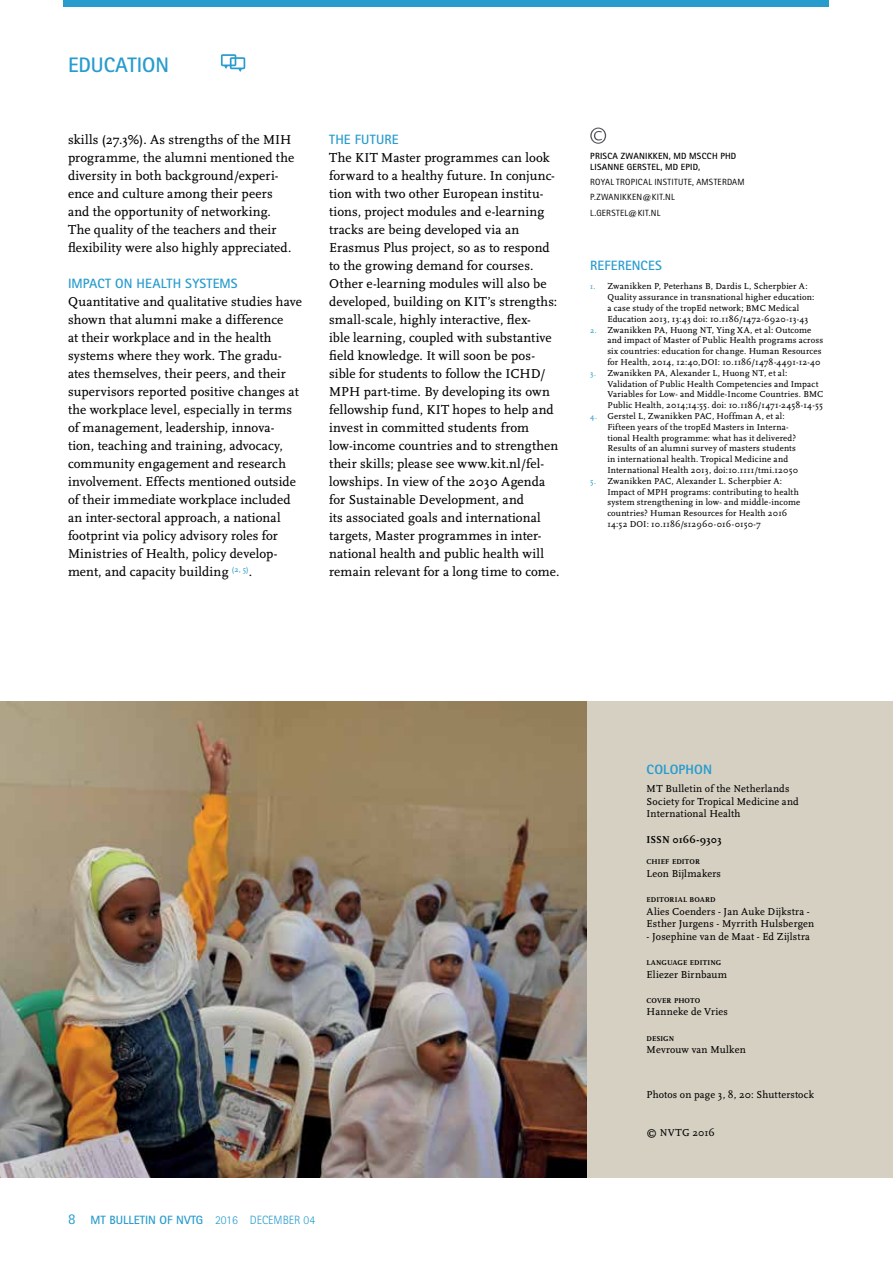
<style>
.page{position:relative;width:893px;height:1263px;background:#fff}
.page>*{position:absolute;margin:0;border:0;box-sizing:border-box;transform-origin:0 0}
.t1{font:700 21px "Rotis Sans Serif";color:#299cce}
.t2{font:13.5px/18px "AD Scala Romein";letter-spacing:.01em;color:#000}
.t3{font:700 13.5px "Rotis Sans Serif";letter-spacing:.01em;color:#299cce}
.t4{font:800 13.5px "Rotis Sans Serif";letter-spacing:.01em;color:#299cce}
.t5{font:700 12px "Rotis Sans Serif";color:#299cce}
.t6{font:10.5px/12.6px "AD Scala Romein";letter-spacing:.015em;color:#000}
.t7{font:700 10.5px "AD Scala";color:#000}
.t8{font:9px/10.8px "AD Scala Romein";letter-spacing:.02em;color:#000}
.t9{font:9px/15px "Rotis Sans Serif";letter-spacing:.03em;color:#000}
.t10{font:700 9px/10.8px "Rotis Sans Serif";letter-spacing:.025em;color:#000}
.t11{font:700 7.35px "AD Scala";letter-spacing:.015em;color:#000}
.s1{font-size:7.8px;color:#299cce}
.s2{font-weight:400;font-size:15px}
.s3{font-weight:300}
</style>
<div class="page">
<div style="left:64px;top:0;width:765px;height:7px;background:#299cce"></div>
<svg style="left:221px;top:54px;width:24px;height:18px"></svg>
<svg style="left:590px;top:128px;width:16px;height:16px"></svg>
<div style="left:586px;top:702px;width:307px;height:476px;background:#d6d0c2"></div>
<img style="left:0;top:702px;width:586px;height:476px">
<h1 class="t1" style="left:68px;top:52px;width:103px">EDUCATION</h1>
<p class="t2" style="left:68px;top:131px;width:228px">skills (27.3%). As strengths of the MIH programme, the alumni mentioned the diversity in both background/experi&shy;ence and culture among their peers and the opportunity of networking.<br>The quality of the teachers and their flexibility were also highly appreciated.</p>
<p class="t3" style="left:68px;top:275px;width:171px">IMPACT ON HEALTH SYSTEMS</p>
<p class="t2" style="left:68px;top:293px;width:235px">Quantitative and qualitative studies have shown that alumni make a difference<br>at their workplace and in the health systems where they work. The gradu&shy;ates themselves, their peers, and their supervisors reported positive changes at the workplace level, especially in terms of management, leadership, innova&shy;tion, teaching and training, advocacy, community engagement and research involvement. Effects mentioned outside of their immediate workplace included an inter-sectoral approach, a national footprint via policy advisory roles for Ministries of Health, policy develop&shy;ment, and capacity building <sup>(2,</sup> <sup>5)</sup>.</p>
<p class="t3" style="left:329px;top:131px;width:71px">THE FUTURE</p>
<p class="t2" style="left:329px;top:149px;width:232px">The KIT Master programmes can look forward to a healthy future. In conjunc&shy;tion with two other European institu&shy;tions, project modules and e-learning tracks are being developed via an Erasmus Plus project, so as to respond to the growing demand for courses.<br>Other e-learning modules will also be developed, building on KIT’s strengths: small-scale, highly interactive, flex-<br>ible learning, coupled with substantive field knowledge. It will soon be pos&shy;sible for students to follow the ICHD/ MPH part-time. By developing its own fellowship fund, KIT hopes to help and invest in committed students from low-income countries and to strengthen their skills; please see www.kit.nl/fel&shy;lowships. In view of the 2030 Agenda for Sustainable Development, and<br>its associated goals and international targets, Master programmes in inter&shy;national health and public health will remain relevant for a long time to come.</p>
<p class="t10" style="left:590px;top:150px;width:147px">PRISCA ZWANIKKEN, MD MSCCH PHD<br>LISANNE GERSTEL, MD EPID,</p>
<p class="t9" style="left:590px;top:174px;width:156px">ROYAL TROPICAL INSTITUTE, AMSTERDAM<br>P.ZWANIKKEN@KIT.NL</p>
<p class="t9" style="left:590px;top:205px;width:72px">L.GERSTEL@KIT.NL</p>
<p class="t3" style="left:590px;top:257px;width:73px">REFERENCES</p>
<p class="t8" style="left:607px;top:281px;width:209px;text-indent:-17px"><span class="s1">1.</span> Zwanikken P, Peterhans B, Dardis L, Scherpbier A:<br>Quality assurance in transnational higher education: a case study of the tropEd network; BMC Medical Education 2013, 13:43 doi: 10.1186/1472-6920-13-43</p>
<p class="t8" style="left:607px;top:324px;width:217px;text-indent:-17px"><span class="s1">2.</span> Zwanikken PA, Huong NT, Ying XA, et al: Outcome and impact of Master of Public Health programs across six countries: education for change. Human Resources for Health, 2014, 12:40,DOI: 10.1186/1478-4491-12-40</p>
<p class="t8" style="left:607px;top:368px;width:217px;text-indent:-17px"><span class="s1">3.</span> Zwanikken PA, Alexander L, Huong NT, et al:<br>Validation of Public Health Competencies and Impact Variables for Low- and Middle-Income Countries. BMC Public Health, 2014;14:55. doi: 10.1186/1471-2458-14-55</p>
<p class="t8" style="left:607px;top:411px;width:192px;text-indent:-17px"><span class="s1">4.</span> Gerstel L, Zwanikken PAC, Hoffman A, et al:<br>Fifteen years of the tropEd Masters in Interna&shy;tional Health programme: what has it delivered?<br>Results of an alumni survey of masters students in international health. Tropical Medicine and International Health 2013, doi:10.1111/tmi.12050</p>
<p class="t8" style="left:607px;top:476px;width:194px;text-indent:-17px"><span class="s1">5.</span> Zwanikken PAC, Alexander L. Scherpbier A:<br>Impact of MPH programs: contributing to health system strengthening in low- and middle-income countries? Human Resources for Health 2016<br>14:52 DOI: 10.1186/s12960-016-0150-7</p>
<p class="t5" style="left:68px;top:1212px;width:249px"><span class="s2">8</span> MT BULLETIN OF NVTG <span class="s3">2016 DECEMBER 04</span></p>
<p class="t4" style="left:647px;top:761px;width:67px">COLOPHON</p>
<p class="t6" style="left:647px;top:782px;width:154px">MT Bulletin of the Netherlands<br>Society for Tropical Medicine and<br>International Health</p>
<p class="t7" style="left:647px;top:833px;width:76px">ISSN 0166-9303</p>
<p class="t11" style="left:647px;top:857px;width:55px">CHIEF EDITOR</p>
<p class="t6" style="left:647px;top:867px;width:76px">Leon Bijlmakers</p>
<p class="t11" style="left:647px;top:895px;width:70px">EDITORIAL BOARD</p>
<p class="t6" style="left:647px;top:905px;width:169px">Alies Coenders - Jan Auke Dijkstra -<br>Esther Jurgens - Myrrith Hulsbergen</p>
<p class="t6" style="left:647px;top:930px;width:165px">- Josephine van de Maat - Ed Zijlstra</p>
<p class="t11" style="left:647px;top:958px;width:76px">LANGUAGE EDITING</p>
<p class="t6" style="left:647px;top:968px;width:82px">Eliezer Birnbaum</p>
<p class="t11" style="left:647px;top:996px;width:55px">COVER PHOTO</p>
<p class="t6" style="left:647px;top:1006px;width:83px">Hanneke de Vries</p>
<p class="t11" style="left:647px;top:1034px;width:29px">DESIGN</p>
<p class="t6" style="left:647px;top:1043px;width:101px">Mevrouw van Mulken</p>
<p class="t6" style="left:647px;top:1088px;width:169px">Photos on page 3, 8, 20: Shutterstock</p>
<p class="t6" style="left:647px;top:1126px;width:70px">© NVTG 2016</p>
</div>
